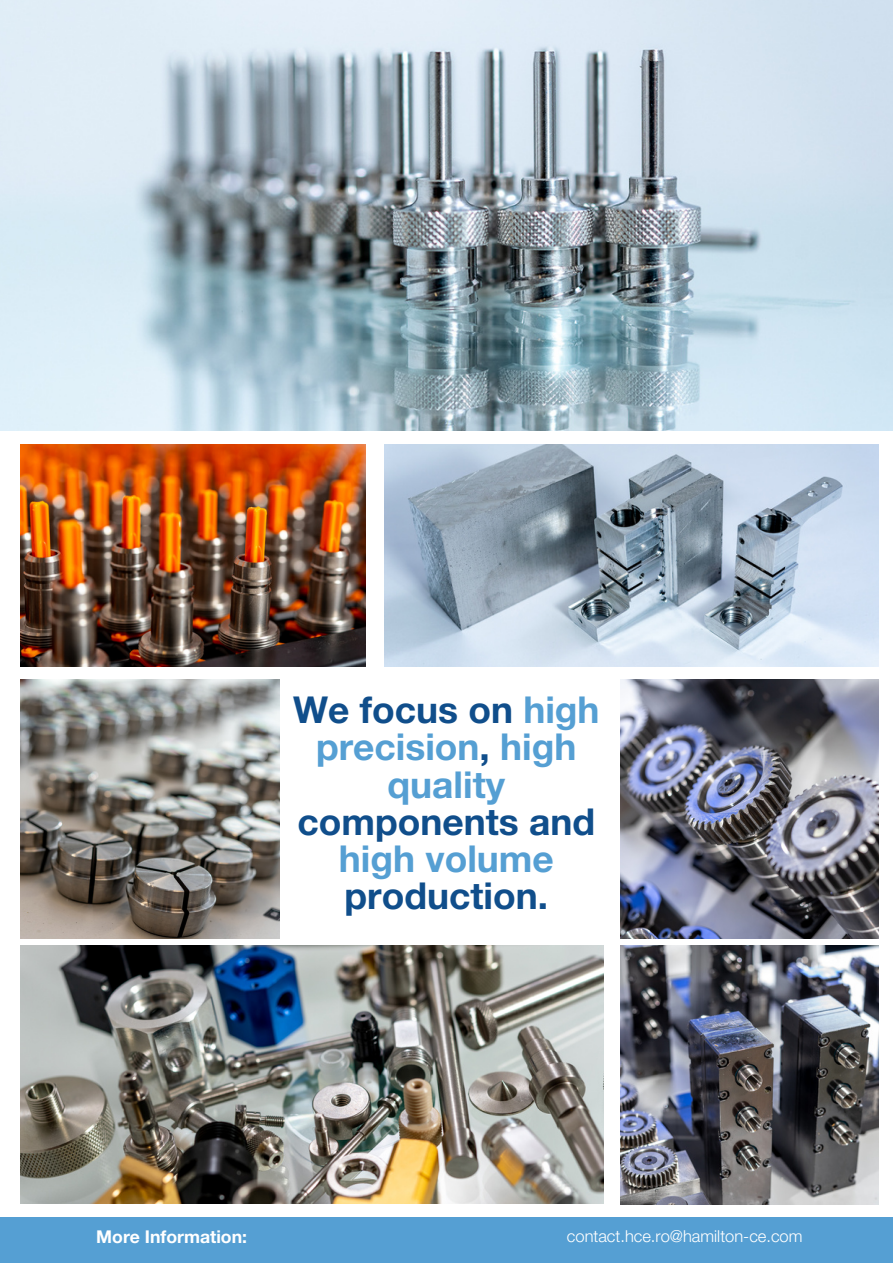
<style>
.page{position:relative;width:893px;height:1264px;background:#fff}
.page>*{position:absolute;margin:0;border:0;box-sizing:border-box;transform-origin:0 0}
.t1{font:700 37.05px/37px "Helvetica Neue LT Pro";color:#559fd3;text-align:center}
.t2{font:700 37.05px "Helvetica Neue LT Pro";color:#104e8b}
.t3{font:700 17.7px "Helvetica Neue LT Pro";color:#fff}
.t4{font:300 16.5px "Helvetica Neue LT Pro";color:#fff}
.s1{color:#104e8b}
</style>
<div class="page">
<img style="left:0;top:0;width:892px;height:430px">
<img style="left:384px;top:445px;width:494px;height:221px">
<img style="left:20px;top:945px;width:583px;height:258px">
<img style="left:620px;top:945px;width:258px;height:259px">
<div style="left:0;top:1217px;width:892px;height:45px;background:#559fd3"></div>
<img style="left:620px;top:679px;width:258px;height:259px">
<img style="left:20px;top:679px;width:259px;height:259px">
<img style="left:20px;top:445px;width:346px;height:221px">
<p class="t1" style="left:293px;top:697px;width:308px"><span class="s1">We focus on</span> high precision<span class="s1">,</span> high quality</p>
<p class="t2" style="left:297px;top:808px;width:299px">components and</p>
<p class="t1" style="left:339px;top:845px;width:216px">high volume</p>
<p class="t2" style="left:344px;top:882px;width:205px">production.</p>
<p class="t3" style="left:96px;top:1229px;width:152px">More Information:</p>
<p class="t4" style="left:567px;top:1229px;width:237px">contact.hce.ro@hamilton-ce.com</p>
</div>
